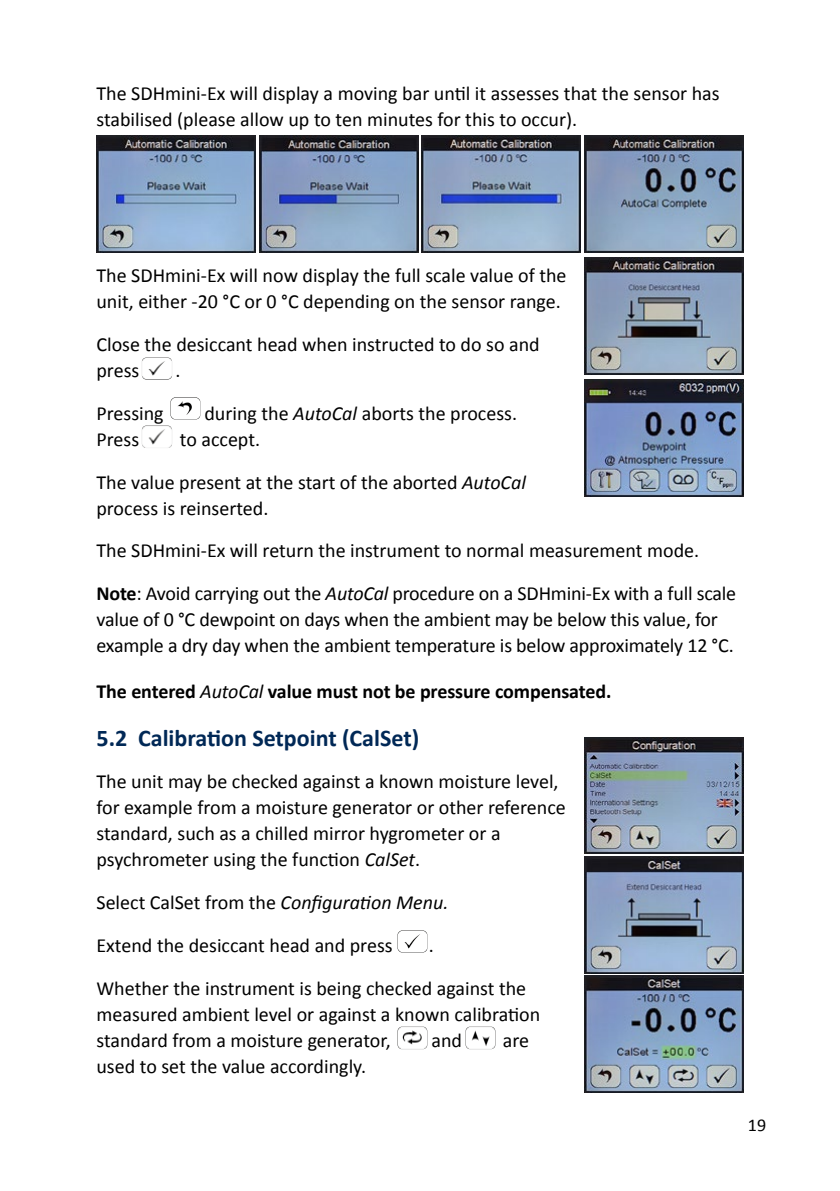
<style>
.page{position:relative;width:840px;height:1191px;background:#fff}
.page>*{position:absolute;margin:0;border:0;box-sizing:border-box;transform-origin:0 0}
.t1{font:700 24px "Calibri";color:#002856}
.t2{font:20px/26px "Calibri";color:#000}
.t3{font:700 20px "Calibri";letter-spacing:-.005em;color:#000}
.t4{font:18px "Calibri";color:#000}
.s1{font-style:italic}
.s2{font-weight:700}
.s3{font-weight:400;font-style:italic}
</style>
<div class="page">
<img style="left:584px;top:258px;width:159px;height:116px">
<img style="left:584px;top:380px;width:159px;height:116px">
<img style="left:584px;top:737px;width:159px;height:116px">
<img style="left:584px;top:856px;width:159px;height:117px">
<img style="left:584px;top:975px;width:159px;height:117px">
<img style="left:397px;top:1026px;width:30px;height:23px">
<img style="left:96px;top:136px;width:159px;height:116px">
<img style="left:259px;top:136px;width:159px;height:116px">
<img style="left:421px;top:136px;width:159px;height:116px">
<img style="left:584px;top:136px;width:159px;height:116px">
<img style="left:142px;top:357px;width:30px;height:23px">
<img style="left:142px;top:425px;width:30px;height:23px">
<img style="left:397px;top:930px;width:30px;height:22px">
<img style="left:465px;top:1026px;width:30px;height:23px">
<img style="left:170px;top:397px;width:30px;height:23px">
<p class="t2" style="left:96px;top:80px;width:624px">The SDHmini-Ex will display a moving bar until it assesses that the sensor has stabilised (please allow up to ten minutes for this to occur).</p>
<p class="t2" style="left:96px;top:262px;width:471px">The SDHmini-Ex will now display the full scale value of the unit, either -20 °C or 0 °C depending on the sensor range.</p>
<p class="t2" style="left:96px;top:331px;width:444px">Close the desiccant head when instructed to do so and press</p>
<p class="t2" style="left:175px;top:357px;width:7px">.</p>
<p class="t2" style="left:96px;top:400px;width:69px">Pressing</p>
<p class="t2" style="left:204px;top:400px;width:314px">during the <span class="s1">AutoCal</span> aborts the process.</p>
<p class="t2" style="left:96px;top:426px;width:44px">Press</p>
<p class="t2" style="left:96px;top:418px;width:431px;line-height:42.8px;text-indent:83px">to accept.<br>The value present at the start of the aborted <span class="s1">AutoCal</span></p>
<p class="t2" style="left:96px;top:486px;width:641px;line-height:42.8px">process is reinserted.<br>The SDHmini-Ex will return the instrument to normal measurement mode.<br><span class="s2">Note</span>: Avoid carrying out the <span class="s1">AutoCal</span> procedure on a SDHmini-Ex with a full scale</p>
<p class="t2" style="left:96px;top:606px;width:638px">value of 0 °C dewpoint on days when the ambient may be below this value, for example a dry day when the ambient temperature is below approximately 12 °C.</p>
<p class="t3" style="left:96px;top:678px;width:516px">The entered <span class="s3">AutoCal</span> value must not be pressure compensated.</p>
<p class="t1" style="left:96px;top:722px;width:324px">5.2 Calibration Setpoint (CalSet)</p>
<p class="t2" style="left:96px;top:768px;width:470px">The unit may be checked against a known moisture level, for example from a moisture generator or other reference standard, such as a chilled mirror hygrometer or a psychrometer using the function <span class="s1">CalSet</span>.</p>
<p class="t2" style="left:96px;top:881px;width:353px;line-height:42.8px">Select CalSet from the <span class="s1">Configuration Menu.<br></span>Extend the desiccant head and press</p>
<p class="t2" style="left:96px;top:924px;width:431px;line-height:42.8px;text-indent:332px">.<br>Whether the instrument is being checked against the</p>
<p class="t2" style="left:96px;top:1001px;width:445px">measured ambient level or against a known calibration standard from a moisture generator,</p>
<p class="t2" style="left:431px;top:1027px;width:32px">and</p>
<p class="t2" style="left:502px;top:1027px;width:28px">are</p>
<p class="t2" style="left:96px;top:1053px;width:271px">used to set the value accordingly.</p>
<p class="t4" style="left:747px;top:1113px;width:20px">19</p>
</div>
